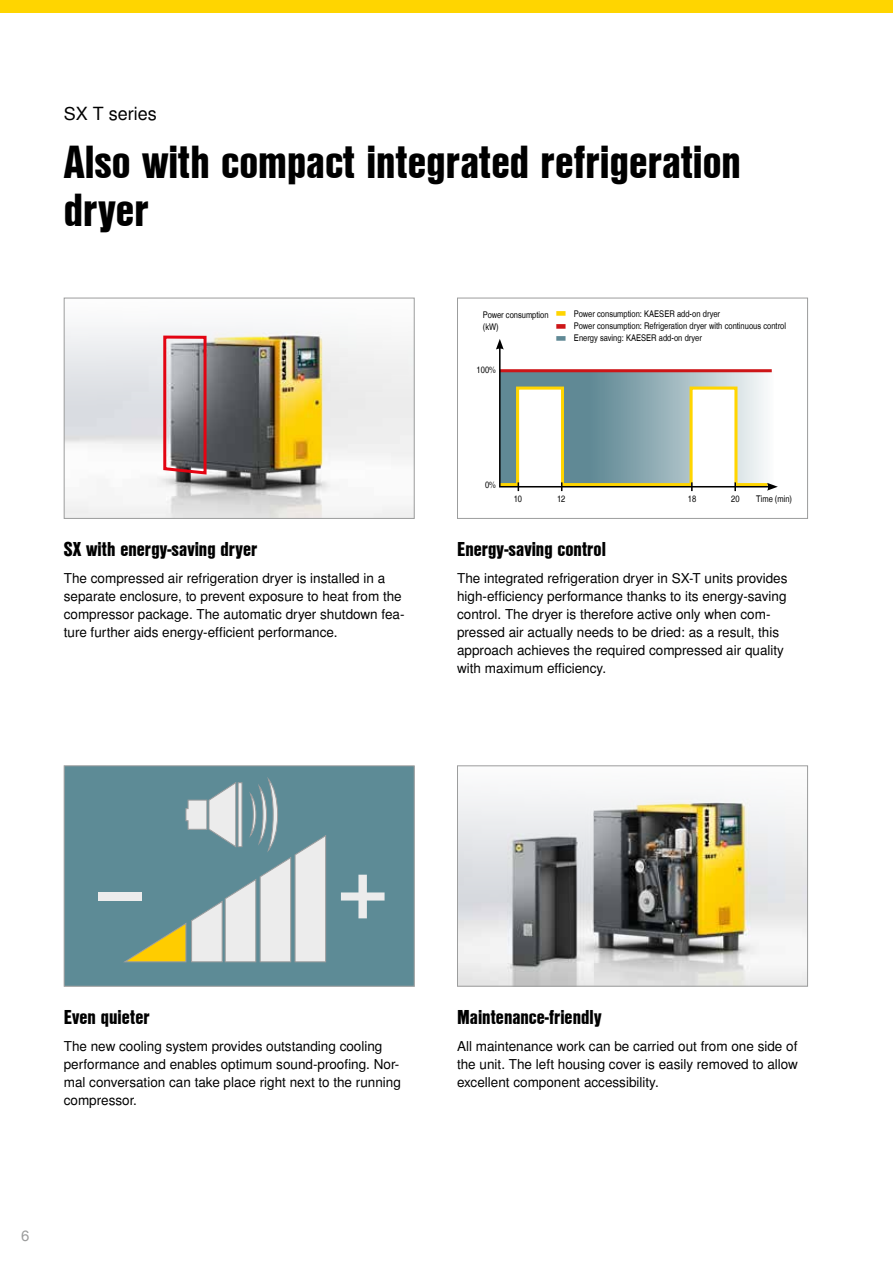
<style>
.page{position:relative;width:893px;height:1263px;background:#fff}
.page>*{position:absolute;margin:0;border:0;box-sizing:border-box;transform-origin:0 0}
.t1{font:45px/48px "Nimbus San L Bla Con";color:#000}
.t2{font:19.5px "Nimbus San L Bla Con";color:#000}
.t3{font:18px "Nimbus San L";color:#000}
.t4{font:15px "Nimbus San L";color:#9c9d9d}
.t5{font:13.5px/18px "Nimbus San L";color:#000}
.t6{font:9.15px/12.3px "Nimbus San L Reg Con";color:#000}
.s1{font-family:"Nimbus San L";color:#ffd500}
.s2{font-family:"Nimbus San L";color:#cd1618}
.s3{font-family:"Nimbus San L";color:#608995}
</style>
<div class="page">
<img style="left:66px;top:327px;width:347px;height:190px">
<div style="left:64px;top:298px;width:351px;height:221px;border:1px solid #9c9d9d"></div>
<div style="left:66px;top:767px;width:347px;height:217px;background:#5d8b96"></div>
<svg style="left:125px;top:778px;width:201px;height:184px;background:#92adad"></svg>
<svg style="left:341px;top:875px;width:44px;height:43px;background:#8dacb3"></svg>
<div style="left:99px;top:892px;width:43px;height:8px;background:#ececec"></div>
<div style="left:64px;top:765px;width:351px;height:221px;border:1px solid #9c9d9d"></div>
<img style="left:459px;top:793px;width:347px;height:191px">
<div style="left:457px;top:765px;width:351px;height:221px;border:1px solid #9c9d9d"></div>
<div style="left:0;top:0;width:893px;height:13px;background:#ffd500"></div>
<svg style="left:161px;top:334px;width:47px;height:142px;background:#a5848a"></svg>
<svg style="left:496px;top:339px;width:282px;height:152px"></svg>
<div style="left:457px;top:298px;width:351px;height:221px;border:1px solid #9c9d9d"></div>
<h3 class="t3" style="left:64px;top:103px;width:95px">SX T series</h3>
<h1 class="t1" style="left:64px;top:136px;width:679px">Also with compact integrated refrigeration dryer</h1>
<p class="t6" style="left:483px;top:309px;width:67px">Power consumption (kW)</p>
<p class="t6" style="left:557px;top:308px;width:231px"><span class="s1">▀</span> Power consumption: KAESER add-on dryer<br><span class="s2">▀</span> Power consumption: Refrigeration dryer with continuous control <span class="s3">▀</span> Energy saving: KAESER add-on dryer</p>
<p class="t6" style="left:477px;top:364px;width:21px">100%</p>
<p class="t6" style="left:485px;top:479px;width:12px">0%</p>
<h2 class="t2" style="left:64px;top:535px;width:195px">SX with energy-saving dryer</h2>
<p class="t5" style="left:64px;top:570px;width:342px">The compressed air refrigeration dryer is installed in a separate enclosure, to prevent exposure to heat from the compressor package. The automatic dryer shutdown fea&shy;ture further aids energy-efficient performance.</p>
<p class="t6" style="left:514px;top:493px;width:10px">10</p>
<p class="t6" style="left:557px;top:493px;width:10px">12</p>
<p class="t6" style="left:688px;top:493px;width:10px">18</p>
<p class="t6" style="left:731px;top:493px;width:10px">20</p>
<p class="t6" style="left:756px;top:493px;width:37px">Time (min)</p>
<h2 class="t2" style="left:457px;top:535px;width:150px">Energy-saving control</h2>
<p class="t5" style="left:457px;top:570px;width:332px">The integrated refrigeration dryer in SX-T units provides high-efficiency performance thanks to its energy-saving control. The dryer is therefore active only when com&shy;pressed air actually needs to be dried: as a result, this approach achieves the required compressed air quality with maximum efficiency.</p>
<h2 class="t2" style="left:64px;top:1003px;width:87px">Even quieter</h2>
<p class="t5" style="left:64px;top:1038px;width:339px">The new cooling system provides outstanding cooling performance and enables optimum sound-proofing. Nor&shy;mal conversation can take place right next to the running compressor.</p>
<p class="t4" style="left:21px;top:1226px;width:10px">6</p>
<h2 class="t2" style="left:457px;top:1003px;width:146px">Maintenance-friendly</h2>
<p class="t5" style="left:457px;top:1038px;width:342px;text-align:justify">All maintenance work can be carried out from one side of the unit. The left housing cover is easily removed to allow excellent component accessibility.</p>
</div>
